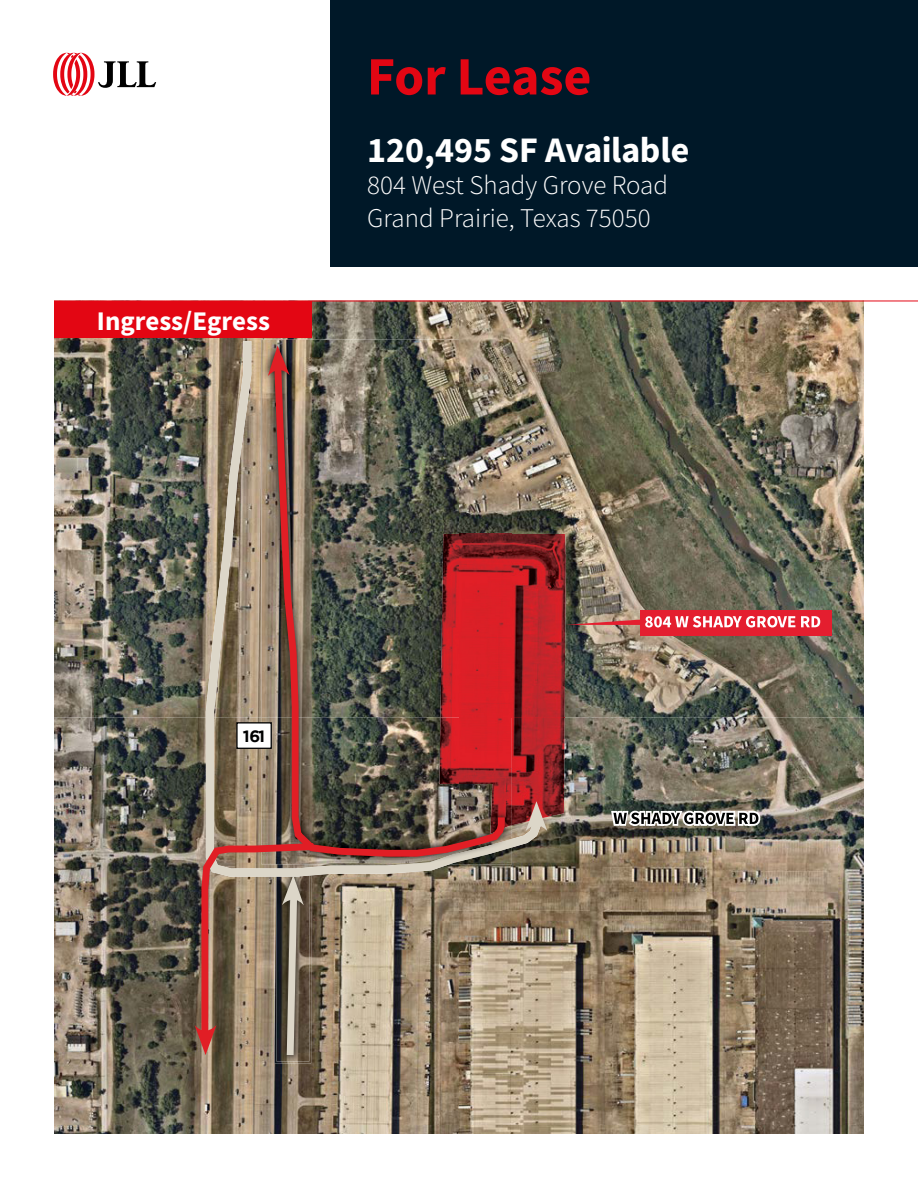
<style>
.page{position:relative;width:918px;height:1188px;background:#fff}
.page>*{position:absolute;margin:0;border:0;box-sizing:border-box;transform-origin:0 0}
.t1{font:700 54px "Source Sans Pro";letter-spacing:-.005em;color:#e30613}
.t2{font:36px "Source Sans Variable";color:#fff}
.t3{font:27px/32.4px "Source Sans Variable";color:#fff}
.t4{font:700 16.35px "Gotham";color:#000101}
</style>
<div class="page">
<img style="left:54px;top:302px;width:810px;height:832px">
<img style="left:541px;top:534px;width:25px;height:291px">
<div style="left:640px;top:610px;width:192px;height:25px;background:#e41e2f"></div>
<svg style="left:566px;top:616px;width:229px;height:12px"></svg>
<svg style="left:801px;top:616px;width:19px;height:11px"></svg>
<img style="left:206px;top:341px;width:335px;height:536px">
<svg style="left:526px;top:801px;width:21px;height:30px"></svg>
<img style="left:261px;top:340px;width:198px;height:524px">
<img style="left:459px;top:340px;width:53px;height:194px">
<img style="left:508px;top:534px;width:4px;height:183px">
<img style="left:508px;top:717px;width:4px;height:117px">
<img style="left:405px;top:839px;width:107px;height:25px">
<img style="left:271px;top:356px;width:237px;height:504px">
<svg style="left:268px;top:346px;width:22px;height:30px"></svg>
<svg style="left:195px;top:839px;width:126px;height:223px"></svg>
<div style="left:237px;top:723px;width:34px;height:25px;background:#fff"></div>
<div style="left:236px;top:722px;width:36px;height:27px;border:1px solid #000101"></div>
<img style="left:609px;top:770px;width:153px;height:107px">
<div style="left:330px;top:0;width:588px;height:267px;background:#001828"></div>
<hr style="left:54px;top:301px;width:864px;height:1px;background:#e30613">
<div style="left:54px;top:302px;width:258px;height:36px;background:#e30613"></div>
<svg style="left:53px;top:53px;width:103px;height:43px"></svg>
<p class="t3" style="left:97px;top:305px;width:175px">Ingress/Egress</p>
<h1 class="t1" style="left:367px;top:40px;width:226px">For Lease</h1>
<h2 class="t2" style="left:367px;top:128px;width:324px">120,495 SF Available</h2>
<p class="t3" style="left:367px;top:169px;width:302px">804 West Shady Grove Road<br>Grand Prairie, Texas 75050</p>
<p class="t4" style="left:243px;top:727px;width:24px">161</p>
</div>
